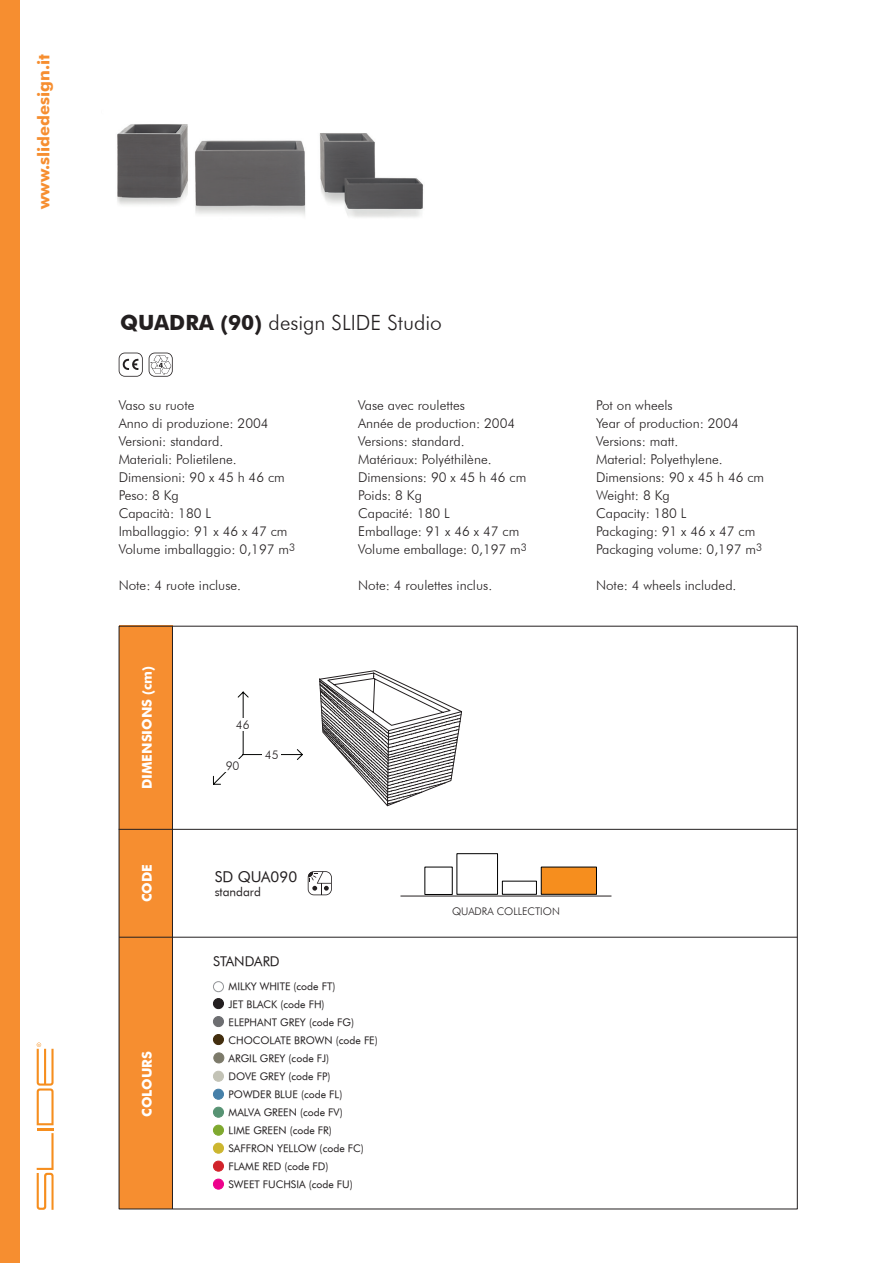
<style>
.page{position:relative;width:893px;height:1263px;background:#fff}
.page>*{position:absolute;margin:0;border:0;box-sizing:border-box;transform-origin:0 0}
.t1{font:300 21px "Futura BT";color:#231f20}
.t2{font:700 16.5px "Futura BT";color:#f68e30}
.t3{font:15px "Futura Book BT";color:#231f20}
.t4{font:300 13.5px/18px "Futura BT";color:#231f20}
.t5{font:700 13.5px "Futura BT";color:#fff}
.t6{font:13.5px "Futura Book BT";color:#231f20}
.t7{font:12px "Futura Book BT";color:#231f20}
.t8{font:300 12px "Futura BT";color:#231f20}
.t9{font:10.5px/18px "Futura Book BT";color:#231f20}
.t10{font:300 10.5px "Futura BT";color:#231f20}
.s1{font-weight:700}
</style>
<div class="page">
<svg style="left:308px;top:871px;width:24px;height:24px"></svg>
<div style="left:0;top:0;width:20px;height:1263px;background:#f68e30"></div>
<div style="left:119px;top:626px;width:53px;height:583px;background:#f68e30"></div>
<hr style="left:119px;top:829px;width:678px;height:1px;background:#231f20">
<hr style="left:172px;top:626px;width:1px;height:583px;background:#231f20">
<hr style="left:119px;top:937px;width:678px;height:1px;background:#231f20">
<svg style="left:37px;top:1042px;width:17px;height:168px"></svg>
<div style="left:213px;top:1107px;width:10px;height:10px;background:#579373;border-radius:50%"></div>
<div style="left:213px;top:1107px;width:11px;height:10px;border:1px solid #579373;border-radius:50%"></div>
<div style="left:213px;top:1161px;width:10px;height:10px;background:#d1232a;border-radius:50%"></div>
<div style="left:213px;top:1161px;width:11px;height:10px;border:1px solid #d1232a;border-radius:50%"></div>
<div style="left:213px;top:981px;width:11px;height:11px;border:1px solid #939598;border-radius:50%"></div>
<div style="left:213px;top:998px;width:10px;height:10px;background:#231f20;border-radius:50%"></div>
<div style="left:213px;top:998px;width:11px;height:11px;border:1px solid #231f20;border-radius:50%"></div>
<div style="left:213px;top:1016px;width:10px;height:10px;background:#6d6e71;border-radius:50%"></div>
<div style="left:213px;top:1016px;width:11px;height:11px;border:1px solid #6d6e71;border-radius:50%"></div>
<div style="left:213px;top:1034px;width:10px;height:10px;background:#432e0e;border-radius:50%"></div>
<div style="left:213px;top:1034px;width:11px;height:11px;border:1px solid #432e0e;border-radius:50%"></div>
<div style="left:214px;top:1053px;width:10px;height:10px;background:#7c7a6a;border-radius:50%"></div>
<div style="left:213px;top:1052px;width:11px;height:11px;border:1px solid #7c7a6a;border-radius:50%"></div>
<div style="left:213px;top:1071px;width:10px;height:10px;background:#c3c3b6;border-radius:50%"></div>
<div style="left:213px;top:1071px;width:11px;height:11px;border:1px solid #c3c3b6;border-radius:50%"></div>
<div style="left:213px;top:1089px;width:10px;height:10px;background:#4680a9;border-radius:50%"></div>
<div style="left:213px;top:1089px;width:11px;height:11px;border:1px solid #4680a9;border-radius:50%"></div>
<div style="left:213px;top:1143px;width:10px;height:10px;background:#ccb62f;border-radius:50%"></div>
<div style="left:213px;top:1143px;width:11px;height:10px;border:1px solid #ccb62f;border-radius:50%"></div>
<div style="left:213px;top:1125px;width:10px;height:10px;background:#7fa92f;border-radius:50%"></div>
<div style="left:213px;top:1125px;width:11px;height:10px;border:1px solid #7fa92f;border-radius:50%"></div>
<div style="left:213px;top:1179px;width:10px;height:10px;background:#ed028c;border-radius:50%"></div>
<div style="left:213px;top:1179px;width:11px;height:10px;border:1px solid #ed028c;border-radius:50%"></div>
<svg style="left:119px;top:353px;width:24px;height:24px"></svg>
<svg style="left:149px;top:353px;width:24px;height:24px"></svg>
<svg style="left:212px;top:691px;width:91px;height:94px"></svg>
<div style="left:228px;top:718px;width:30px;height:13px;background:#fff"></div>
<div style="left:217px;top:759px;width:31px;height:13px;background:#fff"></div>
<div style="left:262px;top:749px;width:19px;height:13px;background:#fff"></div>
<svg style="left:319px;top:670px;width:143px;height:137px"></svg>
<img style="left:117px;top:124px;width:307px;height:94px">
<hr style="left:400px;top:896px;width:211px;height:1px;background:#231f20">
<div style="left:424px;top:867px;width:29px;height:28px;border:1px solid #000"></div>
<div style="left:456px;top:853px;width:42px;height:42px;border:1px solid #000"></div>
<div style="left:502px;top:881px;width:35px;height:14px;border:1px solid #000"></div>
<div style="left:541px;top:867px;width:56px;height:28px;background:#f68e1e;border:1px solid #000"></div>
<p class="t2" style="left:37px;top:209px;width:156px;rotate:-90deg">www.slidedesign.it</p>
<h1 class="t1" style="left:120px;top:314px;width:323px"><span class="s1">QUADRA (90)</span> design SLIDE Studio</h1>
<p class="t4" style="left:119px;top:397px;width:178px">Vaso su ruote<br>Anno di produzione: 2004<br>Versioni: standard.<br>Materiali: Polietilene.<br>Dimensioni: 90 x 45 h 46 cm<br>Peso: 8 Kg<br>Capacità: 180 L<br>Imballaggio: 91 x 46 x 47 cm<br>Volume imballaggio: 0,197 m<sup>3</sup></p>
<p class="t4" style="left:119px;top:577px;width:124px">Note: 4 ruote incluse.</p>
<p class="t5" style="left:142px;top:789px;width:125px;rotate:-90deg">DIMENSIONS (cm)</p>
<p class="t5" style="left:142px;top:902px;width:40px;rotate:-90deg">CODE</p>
<p class="t8" style="left:236px;top:720px;width:15px">46</p>
<p class="t8" style="left:226px;top:761px;width:15px">90</p>
<p class="t8" style="left:265px;top:749px;width:15px">45</p>
<p class="t3" style="left:215px;top:868px;width:84px">SD QUA090</p>
<p class="t7" style="left:215px;top:884px;width:48px">standard</p>
<p class="t4" style="left:358px;top:397px;width:170px">Vase avec roulettes<br>Année de production: 2004<br>Versions: standard.<br>Matériaux: Polyéthilène.<br>Dimensions: 90 x 45 h 46 cm<br>Poids: 8 Kg<br>Capacité: 180 L<br>Emballage: 91 x 46 x 47 cm<br>Volume emballage: 0,197 m<sup>3</sup></p>
<p class="t4" style="left:358px;top:577px;width:136px">Note: 4 roulettes inclus.</p>
<p class="t10" style="left:452px;top:906px;width:109px">QUADRA COLLECTION</p>
<p class="t5" style="left:142px;top:1117px;width:67px;rotate:-90deg">COLOURS</p>
<p class="t6" style="left:213px;top:956px;width:68px">STANDARD</p>
<p class="t9" style="left:229px;top:978px;width:151px">MILKY WHITE (code FT)<br>JET BLACK (code FH)<br>ELEPHANT GREY (code FG)<br>CHOCOLATE BROWN (code FE)<br>ARGIL GREY (code FJ)<br>DOVE GREY (code FP)<br>POWDER BLUE (code FL)<br>MALVA GREEN (code FV)<br>LIME GREEN (code FR)<br>SAFFRON YELLOW (code FC)<br>FLAME RED (code FD)<br>SWEET FUCHSIA (code FU)</p>
<p class="t4" style="left:596px;top:397px;width:170px">Pot on wheels<br>Year of production: 2004<br>Versions: matt.<br>Material: Polyethylene.<br>Dimensions: 90 x 45 h 46 cm<br>Weight: 8 Kg<br>Capacity: 180 L<br>Packaging: 91 x 46 x 47 cm<br>Packaging volume: 0,197 m<sup>3</sup></p>
<p class="t4" style="left:596px;top:577px;width:142px">Note: 4 wheels included.</p>
</div>
